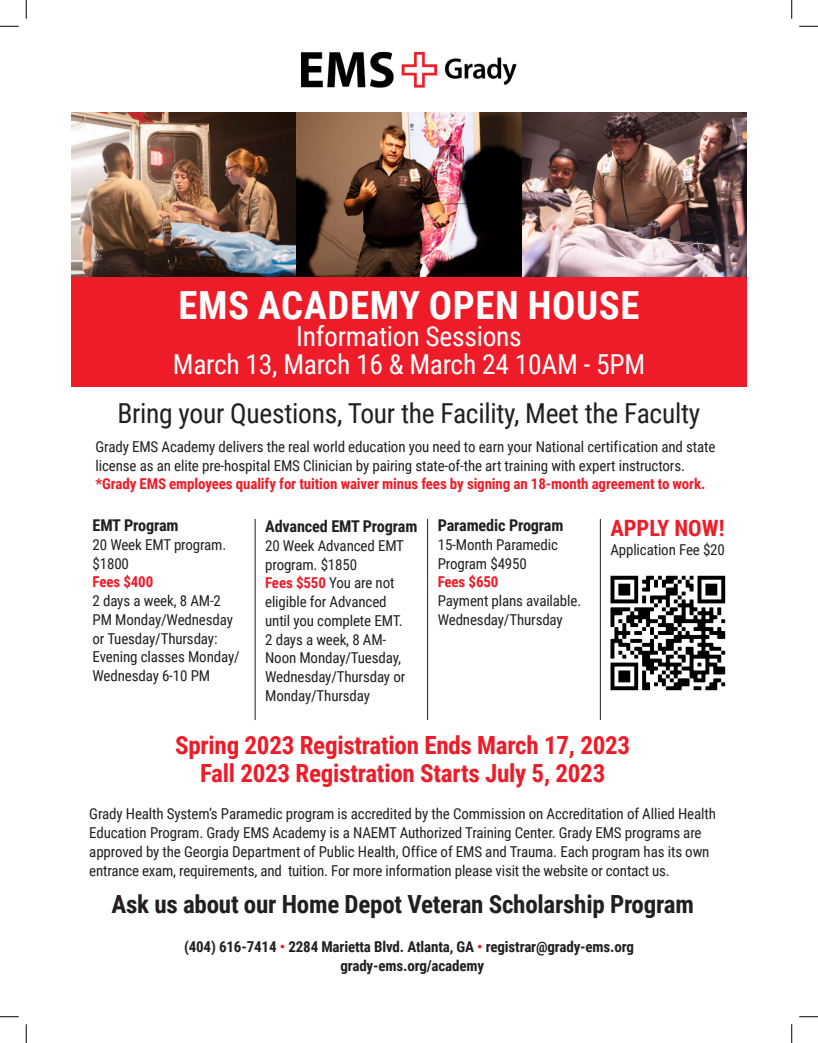
<style>
.page{position:relative;width:818px;height:1043px;background:#fff}
.page>*{position:absolute;margin:0;border:0;box-sizing:border-box;transform-origin:0 0}
.t1{font:700 38.75px "Roboto Condensed";letter-spacing:.015em;color:#fff}
.t2{font:27.5px/27.5px "Roboto Condensed";letter-spacing:-.01em;color:#fff;text-align:center}
.t3{font:27.5px "Roboto Condensed";letter-spacing:-.01em;color:#231f20}
.t4{font:700 25px/27.5px "Roboto Condensed";letter-spacing:-.01em;color:#ee1c28;text-align:center}
.t5{font:700 25px "Roboto Condensed";letter-spacing:-.01em;color:#231f20}
.t6{font:700 22.5px "Roboto Condensed";color:#ee1c28}
.t7{font:700 16.25px "Roboto Condensed";letter-spacing:-.01em;color:#231f20}
.t8{font:15px/18.8px "Roboto Condensed";letter-spacing:-.01em;color:#231f20}
.t9{font:700 15px "Roboto Condensed";letter-spacing:-.01em;color:#ee1c28}
.t10{font:700 15px/18.8px "Roboto Condensed";letter-spacing:-.01em;color:#231f20;text-align:center}
.s1{font-weight:700;color:#ee1c28}
.s2{color:#ee1c28}
</style>
<div class="page">
<div style="left:71px;top:277px;width:675px;height:109px;background:#ee1c28"></div>
<img style="left:301px;top:51px;width:216px;height:37px">
<img style="left:71px;top:112px;width:675px;height:165px">
<img style="left:610px;top:575px;width:116px;height:116px">
<hr style="left:255px;top:519px;width:1px;height:201px;background:#231f20">
<hr style="left:427px;top:519px;width:1px;height:201px;background:#231f20">
<hr style="left:600px;top:519px;width:1px;height:201px;background:#231f20">
<svg style="left:0;top:25px;width:19px;height:2px"></svg>
<svg style="left:799px;top:25px;width:19px;height:2px"></svg>
<svg style="left:0;top:1016px;width:19px;height:1px"></svg>
<svg style="left:799px;top:1016px;width:19px;height:1px"></svg>
<svg style="left:25px;top:0;width:2px;height:19px"></svg>
<svg style="left:25px;top:1024px;width:2px;height:18px"></svg>
<svg style="left:791px;top:0;width:1px;height:19px"></svg>
<svg style="left:791px;top:1024px;width:1px;height:18px"></svg>
<h1 class="t1" style="left:178px;top:287px;width:462px">EMS ACADEMY OPEN HOUSE</h1>
<h2 class="t2" style="left:173px;top:324px;width:474px">Information Sessions<br>March 13, March 16 &amp; March 24 10AM - 5PM</h2>
<h2 class="t3" style="left:117px;top:400px;width:584px">Bring your Questions, Tour the Facility, Meet the Faculty</h2>
<p class="t8" style="left:96px;top:438px;width:621px">Grady EMS Academy delivers the real world education you need to earn your National certification and state license as an elite pre-hospital EMS Clinician by pairing state-of-the art training with expert instructors.</p>
<p class="t9" style="left:96px;top:477px;width:611px">*Grady EMS employees qualify for tuition waiver minus fees by signing an 18-month agreement to work.</p>
<p class="t7" style="left:92px;top:517px;width:87px">EMT Program</p>
<p class="t8" style="left:92px;top:536px;width:135px">20 Week EMT program. $1800</p>
<p class="t9" style="left:92px;top:575px;width:62px">Fees $400</p>
<p class="t8" style="left:92px;top:592px;width:149px">2 days a week, 8 AM-2<br>PM Monday/Wednesday or Tuesday/Thursday:<br>Evening classes Monday/<br>Wednesday 6-10 PM</p>
<p class="t7" style="left:265px;top:518px;width:154px">Advanced EMT Program</p>
<p class="t8" style="left:265px;top:537px;width:142px">20 Week Advanced EMT program. $1850<br><span class="s1">Fees $550</span> You are not eligible for Advanced until you complete EMT.<br>2 days a week, 8 AM-<br>Noon Monday/Tuesday,<br>Wednesday/Thursday or<br>Monday/Thursday</p>
<p class="t7" style="left:437px;top:517px;width:127px">Paramedic Program</p>
<p class="t8" style="left:437px;top:536px;width:122px">15-Month Paramedic<br>Program $4950</p>
<p class="t9" style="left:438px;top:575px;width:62px">Fees $650</p>
<p class="t8" style="left:438px;top:592px;width:145px">Payment plans available.<br>Wednesday/Thursday</p>
<h3 class="t6" style="left:610px;top:517px;width:116px">APPLY NOW!</h3>
<p class="t8" style="left:610px;top:540px;width:116px">Application Fee $20</p>
<h3 class="t4" style="left:175px;top:733px;width:456px">Spring 2023 Registration Ends March 17, 2023<br>Fall 2023 Registration Starts July 5, 2023</h3>
<p class="t8" style="left:89px;top:805px;width:628px">Grady Health System’s Paramedic program is accredited by the Commission on Accreditation of Allied Health Education Program. Grady EMS Academy is a NAEMT Authorized Training Center. Grady EMS programs are approved by the Georgia Department of Public Health, Of f ice of EMS and Trauma. Each program has its own entrance exam, requirements, and tuition. For more information please visit the website or contact us.</p>
<h3 class="t5" style="left:111px;top:892px;width:584px">Ask us about our Home Depot Veteran Scholarship Program</h3>
<p class="t10" style="left:184px;top:937px;width:451px">(404) 616-7414 <span class="s2">•</span> 2284 Marietta Blvd. Atlanta, GA <span class="s2">•</span> registrar@grady-ems.org grady-ems.org/academy</p>
</div>
